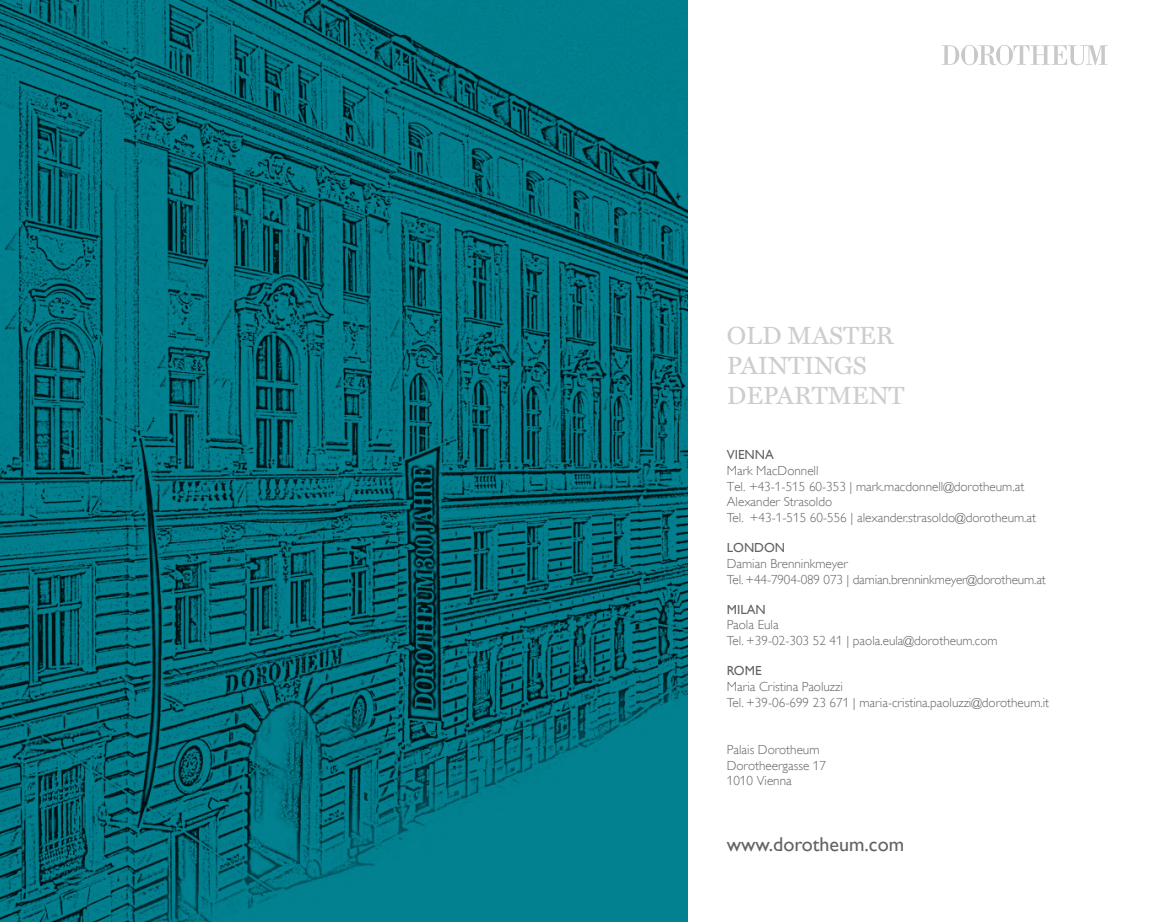
<style>
.page{position:relative;width:1170px;height:922px;background:#fff}
.page>*{position:absolute;margin:0;border:0;box-sizing:border-box;transform-origin:0 0}
.t1{font:25px/30px "Miller Text";color:#cccdcf}
.t2{font:20px "Gill Alt One";color:#636366}
.t3{font:300 13.12px/15.8px "Gill Alt One";color:#636366}
.t4{font:13.12px "Gill Alt One";color:#636366}
</style>
<div class="page">
<img style="left:0;top:0;width:687px;height:921px">
<svg style="left:941px;top:45px;width:166px;height:20px"></svg>
<h1 class="t1" style="left:726px;top:320px;width:179px">OLD MASTER<br>PAINTINGS<br>DEPARTMENT</h1>
<p class="t4" style="left:726px;top:447px;width:49px">VIENNA</p>
<p class="t3" style="left:726px;top:462px;width:311px">Mark MacDonnell<br>Tel. +43-1-515 60-353 | mark.macdonnell@dorotheum.at Alexander Strasoldo<br>Tel. +43-1-515 60-556 | alexander.strasoldo@dorotheum.at</p>
<p class="t4" style="left:726px;top:540px;width:60px">LONDON</p>
<p class="t3" style="left:726px;top:555px;width:320px">Damian Brenninkmeyer<br>Tel. +44-7904-089 073 | damian.brenninkmeyer@dorotheum.at</p>
<p class="t4" style="left:726px;top:601px;width:40px">MILAN</p>
<p class="t3" style="left:726px;top:616px;width:272px">Paola Eula<br>Tel. +39-02-303 52 41 | paola.eula@dorotheum.com</p>
<p class="t4" style="left:726px;top:662px;width:36px">ROME</p>
<p class="t3" style="left:726px;top:678px;width:324px">Maria Cristina Paoluzzi<br>Tel. +39-06-699 23 671 | maria-cristina.paoluzzi@dorotheum.it</p>
<p class="t3" style="left:726px;top:741px;width:101px">Palais Dorotheum<br>Dorotheergasse 17<br>1010 Vienna</p>
<h2 class="t2" style="left:726px;top:832px;width:179px">www.dorotheum.com</h2>
</div>
